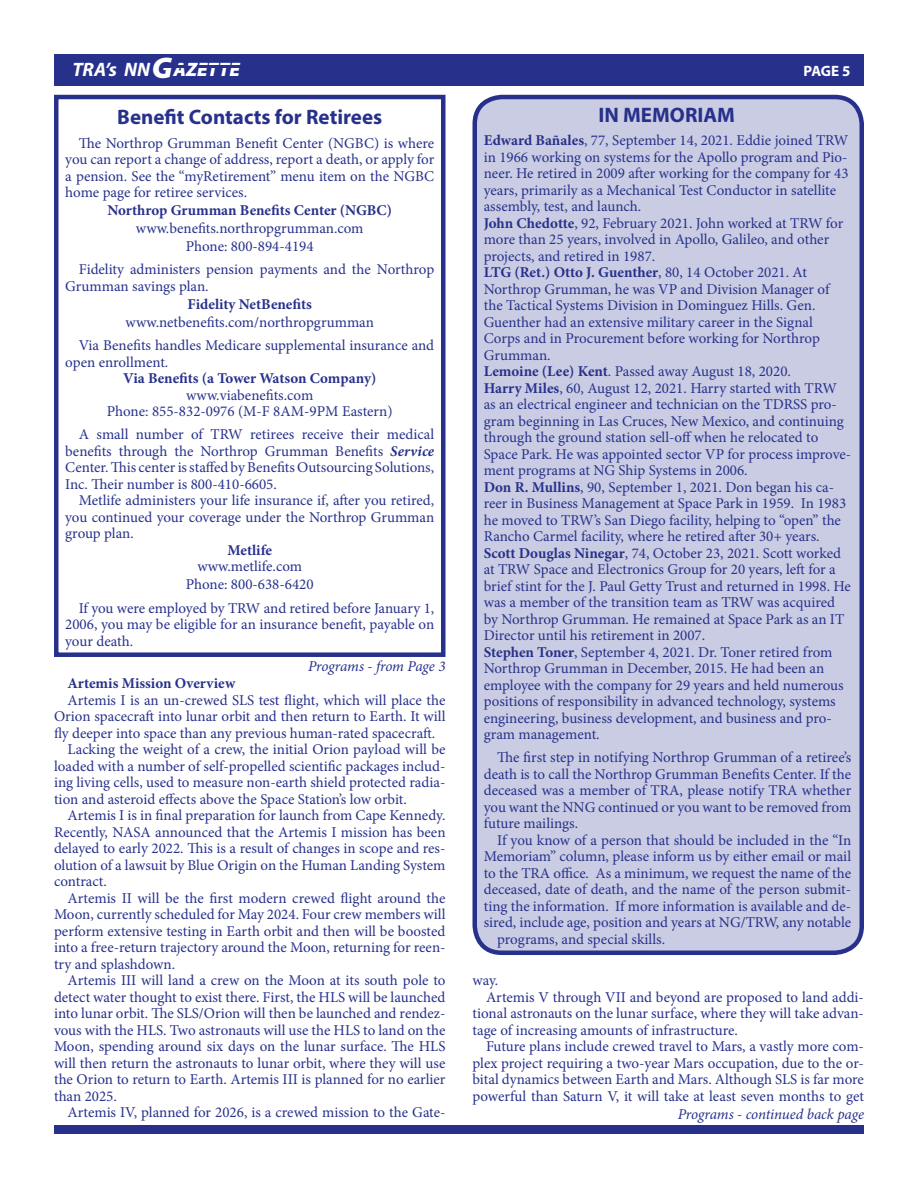
<style>
.page{position:relative;width:918px;height:1188px;background:#fff}
.page>*{position:absolute;margin:0;border:0;box-sizing:border-box;transform-origin:0 0}
.t1{font:700 21px "Myriad Pro";color:#27318b}
.t2{font:italic 700 19.5px "Myriad Pro";color:#fff}
.t3{font:15px/16.5px "Minion Pro";color:#27318b}
.t4{font:700 15px "Minion Pro";color:#27318b}
.t5{font:italic 15px "Minion Pro";letter-spacing:-.01em;color:#27318b}
.t6{font:700 15px "Myriad Pro";color:#fff}
.s1{font-weight:900;font-size:30px}
.s2{font-weight:900}
.s3{font-weight:700}
.s4{font-weight:700;font-style:italic}
</style>
<div class="page">
<div style="left:54px;top:54px;width:810px;height:32px;background:#27318b"></div>
<div style="left:54px;top:1125px;width:810px;height:9px;background:#27318b"></div>
<div style="left:475px;top:97px;width:387px;height:856px;background:#c9cce2;border-radius:27px"></div>
<div style="left:472px;top:95px;width:392px;height:860px;border:4px solid #27318b;border-radius:27px"></div>
<div style="left:54px;top:95px;width:392px;height:562px;border:4px solid #27318b"></div>
<p class="t2" style="left:72px;top:57px;width:169px">TRA’s NN<span class="s1">G</span><span class="s2">AZETTE</span></p>
<p class="t6" style="left:804px;top:61px;width:48px">PAGE 5</p>
<p class="t1" style="left:599px;top:101px;width:138px">IN MEMORIAM</p>
<p class="t3" style="left:484px;top:132px;width:369px"><span class="s3">Edward Bañales</span>, 77, September 14, 2021. Eddie joined TRW in 1966 working on systems for the Apollo program and Pio&shy;neer. He retired in 2009 after working for the company for 43 years, primarily as a Mechanical Test Conductor in satellite assembly, test, and launch.<br><span class="s3">John Chedotte</span>, 92, February 2021. John worked at TRW for more than 25 years, involved in Apollo, Galileo, and other projects, and retired in 1987.<br><span class="s3">LTG (Ret.) Otto J. Guenther</span>, 80, 14 October 2021. At Northrop Grumman, he was VP and Division Manager of the Tactical Systems Division in Dominguez Hills. Gen.<br>Guenther had an extensive military career in the Signal Corps and in Procurement before working for Northrop Grumman.<br><span class="s3">Lemoine (Lee) Kent</span>. Passed away August 18, 2020.<br><span class="s3">Harry Miles</span>, 60, August 12, 2021. Harry started with TRW as an electrical engineer and technician on the TDRSS pro&shy;gram beginning in Las Cruces, New Mexico, and continuing through the ground station sell-off when he relocated to Space Park. He was appointed sector VP for process improve&shy;ment programs at NG Ship Systems in 2006.<br><span class="s3">Don R. Mullins</span>, 90, September 1, 2021. Don began his ca&shy;reer in Business Management at Space Park in 1959. In 1983 he moved to TRW’s San Diego facility, helping to “open” the Rancho Carmel facility, where he retired after 30+ years.<br><span class="s3">Scott Douglas Ninegar</span>, 74, October 23, 2021. Scott worked at TRW Space and Electronics Group for 20 years, left for a brief stint for the J. Paul Getty Trust and returned in 1998. He was a member of the transition team as TRW was acquired by Northrop Grumman. He remained at Space Park as an IT Director until his retirement in 2007.<br><span class="s3">Stephen Toner</span>, September 4, 2021. Dr. Toner retired from Northrop Grumman in December, 2015. He had been an employee with the company for 29 years and held numerous positions of responsibility in advanced technology, systems engineering, business development, and business and pro&shy;gram management.</p>
<p class="t3" style="left:497px;top:749px;width:356px">The first step in notifying Northrop Grumman of a retiree’s</p>
<p class="t3" style="left:484px;top:766px;width:369px">death is to call the Northrop Grumman Benefits Center. If the</p>
<p class="t3" style="left:484px;top:782px;width:369px">deceased was a member of TRA, please notify TRA whether</p>
<p class="t3" style="left:484px;top:799px;width:369px">you want the NNG continued or you want to be removed from</p>
<p class="t3" style="left:484px;top:815px;width:96px">future mailings.</p>
<p class="t3" style="left:497px;top:832px;width:356px">If you know of a person that should be included in the “In</p>
<p class="t3" style="left:484px;top:848px;width:369px">Memoriam” column, please inform us by either email or mail</p>
<p class="t3" style="left:484px;top:865px;width:369px">to the TRA office. As a minimum, we request the name of the</p>
<p class="t3" style="left:484px;top:881px;width:369px">deceased, date of death, and the name of the person submit-</p>
<p class="t3" style="left:484px;top:898px;width:369px">ting the information. If more information is available and de-</p>
<p class="t3" style="left:484px;top:914px;width:369px">sired, include age, position and years at NG/TRW, any notable</p>
<p class="t3" style="left:497px;top:931px;width:169px">programs, and special skills.</p>
<p class="t1" style="left:117px;top:104px;width:267px">Benefit Contacts for Retirees</p>
<p class="t3" style="left:65px;top:135px;width:371px;text-align:justify;text-indent:14px">The Northrop Grumman Benefit Center (NGBC) is where you can report a change of address, report a death, or apply for a pension. See the “myRetirement” menu item on the NGBC home page for retiree services.</p>
<p class="t3" style="left:107px;top:202px;width:286px;line-height:18px;text-align:center"><span class="s3">Northrop Grumman Benefits Center (NGBC) </span>www.benefits.northropgrumman.com<br>Phone: 800-894-4194</p>
<p class="t3" style="left:65px;top:262px;width:371px;text-indent:14px">Fidelity administers pension payments and the Northrop<br>Grumman savings plan.</p>
<p class="t3" style="left:126px;top:295px;width:250px;line-height:18px;text-align:center"><span class="s3">Fidelity NetBenefits </span>www.netbenefits.com/northropgrumman</p>
<p class="t3" style="left:79px;top:337px;width:357px">Via Benefits handles Medicare supplemental insurance and</p>
<p class="t3" style="left:65px;top:354px;width:105px">open enrollment.</p>
<p class="t4" style="left:123px;top:368px;width:255px">Via Benefits (a Tower Watson Company)</p>
<p class="t3" style="left:186px;top:387px;width:129px">www.viabenefits.com</p>
<p class="t3" style="left:107px;top:403px;width:287px">Phone: 855-832-0976 (M-F 8AM-9PM Eastern)</p>
<p class="t3" style="left:79px;top:427px;width:357px">A small number of TRW retirees receive their medical</p>
<p class="t3" style="left:65px;top:443px;width:371px">benefits through the Northrop Grumman Benefits <span class="s4">Service</span></p>
<p class="t3" style="left:65px;top:460px;width:371px">Center. This center is staffed by Benefits Outsourcing Solutions,</p>
<p class="t3" style="left:65px;top:476px;width:213px">Inc. Their number is 800-410-6605.</p>
<p class="t3" style="left:79px;top:493px;width:357px">Metlife administers your life insurance if, after you retired,</p>
<p class="t3" style="left:65px;top:509px;width:370px">you continued your coverage under the Northrop Grumman</p>
<p class="t3" style="left:65px;top:526px;width:70px">group plan.</p>
<p class="t4" style="left:227px;top:540px;width:46px">Metlife</p>
<p class="t3" style="left:197px;top:559px;width:106px">www.metlife.com</p>
<p class="t3" style="left:79px;top:573px;width:357px;line-height:23.2px;text-indent:107px">Phone: 800-638-6420<br>If you were employed by TRW and retired before January 1,</p>
<p class="t3" style="left:65px;top:616px;width:370px">2006, you may be eligible for an insurance benefit, payable on your death.</p>
<p class="t5" style="left:308px;top:656px;width:139px">Programs - from Page 3</p>
<p class="t4" style="left:68px;top:673px;width:169px">Artemis Mission Overview</p>
<p class="t3" style="left:68px;top:692px;width:379px">Artemis I is an un-crewed SLS test flight, which will place the</p>
<p class="t3" style="left:54px;top:708px;width:393px">Orion spacecraft into lunar orbit and then return to Earth. It will</p>
<p class="t3" style="left:54px;top:725px;width:383px">fly deeper into space than any previous human-rated spacecraft.</p>
<p class="t3" style="left:68px;top:741px;width:379px">Lacking the weight of a crew, the initial Orion payload will be</p>
<p class="t3" style="left:54px;top:758px;width:393px">loaded with a number of self-propelled scientific packages includ-</p>
<p class="t3" style="left:54px;top:774px;width:393px">ing living cells, used to measure non-earth shield protected radia-</p>
<p class="t3" style="left:54px;top:791px;width:354px">tion and asteroid effects above the Space Station’s low orbit.</p>
<p class="t3" style="left:68px;top:807px;width:379px">Artemis I is in final preparation for launch from Cape Kennedy.</p>
<p class="t3" style="left:54px;top:824px;width:393px">Recently, NASA announced that the Artemis I mission has been</p>
<p class="t3" style="left:54px;top:840px;width:393px">delayed to early 2022. This is a result of changes in scope and res-</p>
<p class="t3" style="left:54px;top:857px;width:393px">olution of a lawsuit by Blue Origin on the Human Landing System</p>
<p class="t3" style="left:54px;top:873px;width:54px">contract.</p>
<p class="t3" style="left:68px;top:890px;width:380px">Artemis II will be the first modern crewed flight around the</p>
<p class="t3" style="left:54px;top:906px;width:393px">Moon, currently scheduled for May 2024. Four crew members will</p>
<p class="t3" style="left:54px;top:923px;width:393px">perform extensive testing in Earth orbit and then will be boosted</p>
<p class="t3" style="left:54px;top:939px;width:393px">into a free-return trajectory around the Moon, returning for reen-</p>
<p class="t3" style="left:54px;top:956px;width:123px">try and splashdown.</p>
<p class="t3" style="left:68px;top:972px;width:380px">Artemis III will land a crew on the Moon at its south pole to</p>
<p class="t3" style="left:54px;top:989px;width:393px">detect water thought to exist there. First, the HLS will be launched</p>
<p class="t3" style="left:54px;top:1005px;width:393px">into lunar orbit. The SLS/Orion will then be launched and rendez-</p>
<p class="t3" style="left:54px;top:1022px;width:393px">vous with the HLS. Two astronauts will use the HLS to land on the</p>
<p class="t3" style="left:54px;top:1038px;width:393px">Moon, spending around six days on the lunar surface. The HLS</p>
<p class="t3" style="left:54px;top:1055px;width:393px">will then return the astronauts to lunar orbit, where they will use</p>
<p class="t3" style="left:54px;top:1071px;width:393px">the Orion to return to Earth. Artemis III is planned for no earlier</p>
<p class="t3" style="left:54px;top:1088px;width:64px">than 2025.</p>
<p class="t3" style="left:68px;top:1104px;width:380px">Artemis IV, planned for 2026, is a crewed mission to the Gate-</p>
<p class="t3" style="left:473px;top:972px;width:27px">way.</p>
<p class="t3" style="left:486px;top:989px;width:379px">Artemis V through VII and beyond are proposed to land addi-</p>
<p class="t3" style="left:473px;top:1005px;width:393px">tional astronauts on the lunar surface, where they will take advan-</p>
<p class="t3" style="left:473px;top:1022px;width:267px">tage of increasing amounts of infrastructure.</p>
<p class="t3" style="left:486px;top:1038px;width:380px">Future plans include crewed travel to Mars, a vastly more com-</p>
<p class="t3" style="left:473px;top:1055px;width:393px">plex project requiring a two-year Mars occupation, due to the or-</p>
<p class="t3" style="left:473px;top:1071px;width:393px">bital dynamics between Earth and Mars. Although SLS is far more</p>
<p class="t3" style="left:473px;top:1088px;width:393px">powerful than Saturn V, it will take at least seven months to get</p>
<p class="t5" style="left:678px;top:1104px;width:188px">Programs - continued back page</p>
</div>
